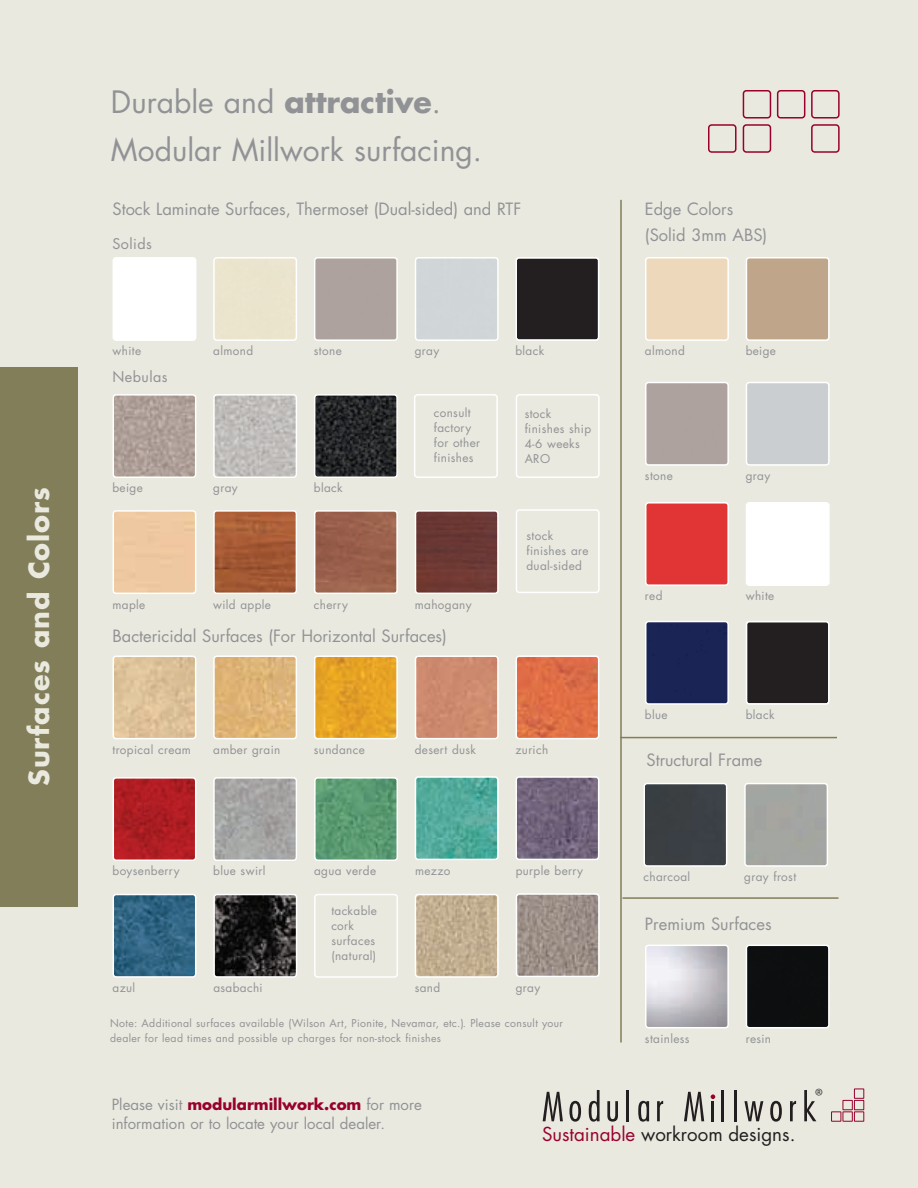
<style>
.page{position:relative;width:918px;height:1188px;background:#e9e9df}
.page>*{position:absolute;margin:0;border:0;box-sizing:border-box;transform-origin:0 0}
.t1{font:30px/47.7px "Futura";color:#919295}
.t2{font:700 27px "Futura";letter-spacing:.035em;color:#e9e9df}
.t3{font:18.75px "Futura";color:#231f20}
.t4{font:16.5px/25.5px "Futura";color:#919295}
.t5{font:15px/19.5px "Futura";color:#919295}
.t6{font:15px "Myriad";color:#231f20}
.t7{font:14.4px "Futura";letter-spacing:.03em;color:#919295}
.t8{font:11.7px/15px "Futura";letter-spacing:.03em;color:#919295}
.t9{font:10.5px/15px "Futura";letter-spacing:.03em;color:#919295}
.s1{font-weight:700}
.s2{font-weight:700;color:#98012d}
.s3{color:#98012d}
</style>
<div class="page">
<div style="left:0;top:368px;width:78px;height:540px;background:#827e59"></div>
<svg style="left:543px;top:1092px;width:20px;height:29px"></svg>
<svg style="left:569px;top:1101px;width:12px;height:21px"></svg>
<svg style="left:589px;top:1090px;width:11px;height:32px"></svg>
<svg style="left:607px;top:1101px;width:11px;height:21px"></svg>
<hr style="left:627px;top:1090px;width:2px;height:31px;background:#231f20">
<svg style="left:638px;top:1101px;width:11px;height:21px"></svg>
<svg style="left:657px;top:1101px;width:6px;height:20px"></svg>
<svg style="left:684px;top:1092px;width:20px;height:29px"></svg>
<svg style="left:711px;top:1094px;width:4px;height:5px"></svg>
<hr style="left:712px;top:1101px;width:2px;height:20px;background:#231f20">
<hr style="left:721px;top:1090px;width:3px;height:31px;background:#231f20">
<hr style="left:734px;top:1090px;width:3px;height:31px;background:#231f20">
<svg style="left:744px;top:1101px;width:19px;height:20px"></svg>
<svg style="left:770px;top:1101px;width:12px;height:21px"></svg>
<svg style="left:790px;top:1101px;width:6px;height:20px"></svg>
<svg style="left:804px;top:1090px;width:12px;height:31px"></svg>
<div style="left:854px;top:1089px;width:10px;height:10px;border:1px solid #98012d"></div>
<div style="left:854px;top:1100px;width:10px;height:10px;border:1px solid #98012d"></div>
<div style="left:854px;top:1112px;width:10px;height:10px;border:1px solid #98012d"></div>
<div style="left:843px;top:1100px;width:10px;height:10px;border:1px solid #98012d"></div>
<div style="left:843px;top:1112px;width:10px;height:10px;border:1px solid #98012d"></div>
<div style="left:831px;top:1112px;width:10px;height:10px;border:1px solid #98012d"></div>
<svg style="left:777px;top:90px;width:28px;height:29px"></svg>
<svg style="left:708px;top:124px;width:29px;height:29px"></svg>
<svg style="left:743px;top:90px;width:28px;height:63px"></svg>
<svg style="left:811px;top:90px;width:29px;height:63px"></svg>
<svg style="left:314px;top:257px;width:84px;height:84px"></svg>
<svg style="left:213px;top:257px;width:84px;height:84px"></svg>
<div style="left:112px;top:257px;width:84px;height:84px;background:#fff"></div>
<svg style="left:515px;top:257px;width:84px;height:84px"></svg>
<svg style="left:415px;top:257px;width:84px;height:84px"></svg>
<svg style="left:746px;top:945px;width:84px;height:83px"></svg>
<svg style="left:645px;top:945px;width:84px;height:83px"></svg>
<svg style="left:746px;top:257px;width:84px;height:84px"></svg>
<svg style="left:645px;top:257px;width:84px;height:84px"></svg>
<svg style="left:746px;top:382px;width:84px;height:84px"></svg>
<svg style="left:645px;top:382px;width:84px;height:84px"></svg>
<div style="left:746px;top:502px;width:84px;height:84px;background:#fff"></div>
<svg style="left:645px;top:502px;width:84px;height:84px"></svg>
<svg style="left:746px;top:621px;width:84px;height:84px"></svg>
<svg style="left:645px;top:621px;width:84px;height:84px"></svg>
<svg style="left:744px;top:783px;width:84px;height:84px"></svg>
<svg style="left:643px;top:783px;width:84px;height:84px"></svg>
<svg style="left:314px;top:655px;width:84px;height:84px"></svg>
<svg style="left:213px;top:655px;width:84px;height:84px"></svg>
<svg style="left:112px;top:655px;width:84px;height:84px"></svg>
<svg style="left:415px;top:655px;width:84px;height:84px"></svg>
<svg style="left:213px;top:777px;width:84px;height:84px"></svg>
<svg style="left:113px;top:777px;width:83px;height:84px"></svg>
<svg style="left:314px;top:777px;width:84px;height:84px"></svg>
<svg style="left:515px;top:655px;width:84px;height:84px"></svg>
<svg style="left:113px;top:894px;width:83px;height:84px"></svg>
<svg style="left:515px;top:776px;width:84px;height:84px"></svg>
<svg style="left:415px;top:776px;width:84px;height:84px"></svg>
<svg style="left:213px;top:894px;width:84px;height:84px"></svg>
<svg style="left:314px;top:510px;width:84px;height:84px"></svg>
<svg style="left:213px;top:510px;width:84px;height:84px"></svg>
<svg style="left:112px;top:510px;width:84px;height:84px"></svg>
<svg style="left:415px;top:510px;width:84px;height:84px"></svg>
<svg style="left:314px;top:394px;width:84px;height:84px"></svg>
<svg style="left:213px;top:394px;width:84px;height:84px"></svg>
<svg style="left:112px;top:394px;width:84px;height:84px"></svg>
<hr style="left:620px;top:200px;width:2px;height:842px;background:#827e59">
<hr style="left:620px;top:737px;width:217px;height:1px;background:#827e59">
<hr style="left:622px;top:897px;width:216px;height:2px;background:#827e59">
<svg style="left:415px;top:894px;width:84px;height:84px"></svg>
<svg style="left:314px;top:894px;width:84px;height:84px"></svg>
<svg style="left:516px;top:893px;width:84px;height:84px"></svg>
<svg style="left:516px;top:509px;width:84px;height:84px"></svg>
<svg style="left:414px;top:394px;width:84px;height:84px"></svg>
<svg style="left:516px;top:394px;width:84px;height:84px"></svg>
<h2 class="t2" style="left:27px;top:786px;width:300px;rotate:-90deg">Surfaces and Colors</h2>
<h1 class="t1" style="left:111px;top:81px;width:373px">Durable and <span class="s1">attractive</span>.<br>Modular Millwork surfacing.</h1>
<h3 class="t4" style="left:112px;top:198px;width:410px">Stock Laminate Surfaces, Thermoset (Dual-sided) and RTF</h3>
<p class="t7" style="left:112px;top:237px;width:41px">Solids</p>
<p class="t8" style="left:112px;top:345px;width:30px">white</p>
<p class="t8" style="left:213px;top:345px;width:41px">almond</p>
<p class="t8" style="left:314px;top:345px;width:29px">stone</p>
<p class="t7" style="left:113px;top:370px;width:57px">Nebulas</p>
<p class="t8" style="left:112px;top:482px;width:32px">beige</p>
<p class="t8" style="left:213px;top:482px;width:26px">gray</p>
<p class="t8" style="left:314px;top:482px;width:30px">black</p>
<p class="t8" style="left:415px;top:345px;width:26px">gray</p>
<p class="t8" style="left:515px;top:345px;width:30px">black</p>
<p class="t8" style="left:434px;top:406px;width:48px">consult factory for other finishes</p>
<p class="t8" style="left:525px;top:408px;width:68px">stock finishes ship<br>4-6 weeks<br>ARO</p>
<p class="t8" style="left:526px;top:529px;width:64px">stock finishes are dual-sided</p>
<p class="t8" style="left:112px;top:598px;width:34px">maple</p>
<p class="t8" style="left:213px;top:598px;width:59px">wild apple</p>
<p class="t8" style="left:314px;top:598px;width:35px">cherry</p>
<p class="t8" style="left:415px;top:598px;width:58px">mahogany</p>
<h3 class="t4" style="left:112px;top:625px;width:336px">Bactericidal Surfaces (For Horizontal Surfaces)</h3>
<p class="t8" style="left:112px;top:743px;width:80px">tropical cream</p>
<p class="t8" style="left:213px;top:743px;width:69px">amber grain</p>
<p class="t8" style="left:314px;top:743px;width:52px">sundance</p>
<p class="t8" style="left:415px;top:743px;width:63px">desert dusk</p>
<p class="t8" style="left:515px;top:743px;width:34px">zurich</p>
<h3 class="t4" style="left:645px;top:198px;width:124px">Edge Colors (Solid 3mm ABS)</h3>
<p class="t8" style="left:645px;top:345px;width:41px">almond</p>
<p class="t8" style="left:746px;top:345px;width:32px">beige</p>
<p class="t8" style="left:645px;top:469px;width:29px">stone</p>
<p class="t8" style="left:746px;top:469px;width:26px">gray</p>
<p class="t8" style="left:645px;top:590px;width:19px">red</p>
<p class="t8" style="left:746px;top:590px;width:30px">white</p>
<p class="t8" style="left:645px;top:708px;width:24px">blue</p>
<p class="t8" style="left:746px;top:708px;width:30px">black</p>
<h3 class="t4" style="left:646px;top:749px;width:117px">Structural Frame</h3>
<p class="t8" style="left:113px;top:865px;width:69px">boysenberry</p>
<p class="t8" style="left:213px;top:865px;width:54px">blue swirl</p>
<p class="t8" style="left:314px;top:865px;width:64px">agua verde</p>
<p class="t8" style="left:415px;top:864px;width:37px">mezzo</p>
<p class="t8" style="left:516px;top:864px;width:69px">purple berry</p>
<p class="t8" style="left:331px;top:905px;width:47px">tackable cork surfaces (natural)</p>
<p class="t8" style="left:113px;top:981px;width:24px">azul</p>
<p class="t8" style="left:213px;top:981px;width:51px">asabachi</p>
<p class="t8" style="left:415px;top:981px;width:27px">sand</p>
<p class="t8" style="left:516px;top:981px;width:26px">gray</p>
<p class="t9" style="left:110px;top:1017px;width:454px">Note: Additional surfaces available (Wilson Art, Pionite, Nevamar, etc.). Please consult your dealer for lead times and possible up charges for non-stock finishes</p>
<p class="t8" style="left:643px;top:870px;width:48px">charcoal</p>
<p class="t8" style="left:744px;top:870px;width:53px">gray frost</p>
<h3 class="t4" style="left:645px;top:912px;width:128px">Premium Surfaces</h3>
<p class="t8" style="left:645px;top:1032px;width:46px">stainless</p>
<p class="t8" style="left:746px;top:1032px;width:27px">resin</p>
<p class="t5" style="left:112px;top:1096px;width:312px">Please visit <span class="s2">modularmillwork.com</span> for more information or to locate your local dealer.</p>
<h3 class="t3" style="left:542px;top:1125px;width:255px"><span class="s3">Sustainable</span> workroom designs.</h3>
<p class="t6" style="left:815px;top:1089px;width:9px">®</p>
</div>
